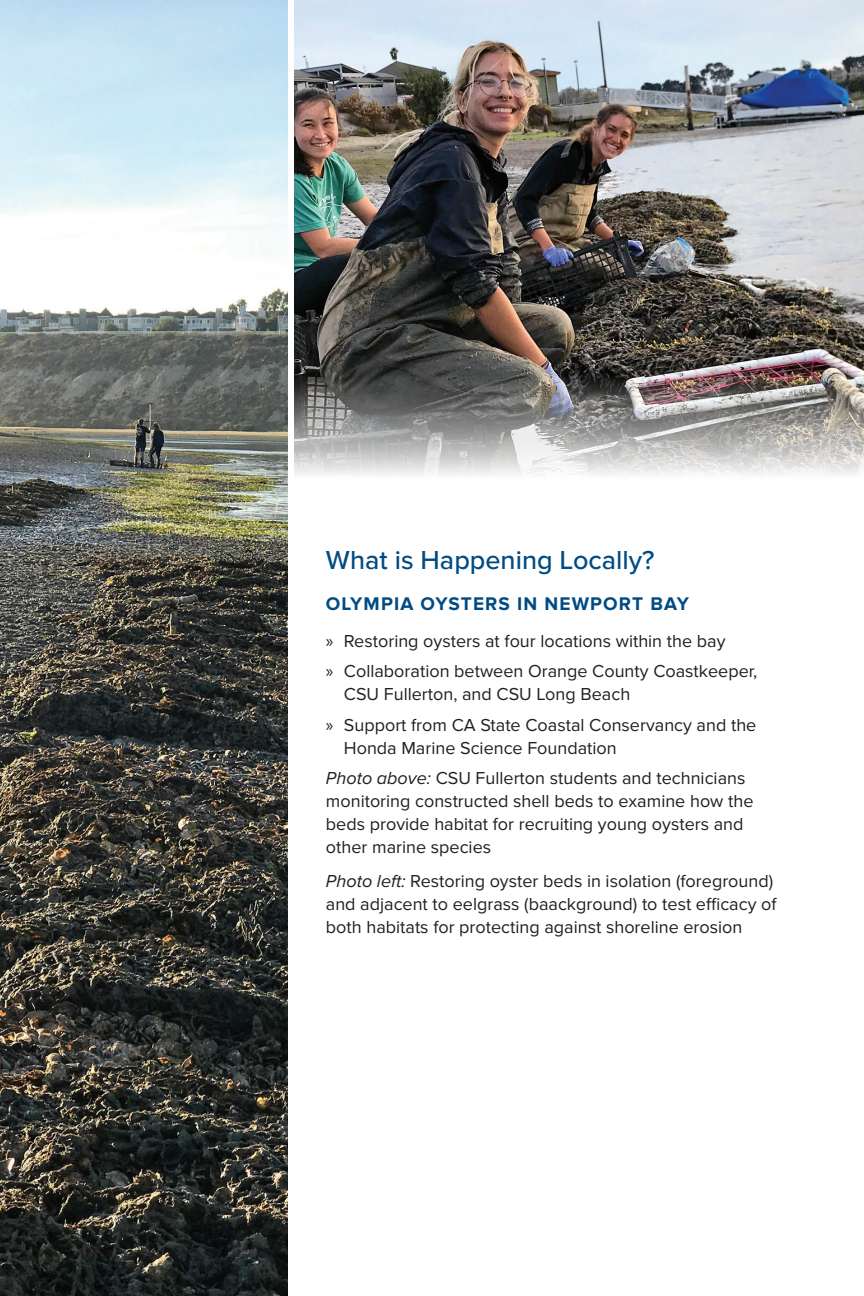
<style>
.page{position:relative;width:864px;height:1296px;background:#fff}
.page>*{position:absolute;margin:0;border:0;box-sizing:border-box;transform-origin:0 0}
.Hed2{font:500 27px "Proxima Nova";color:#004b84}
.subhed1{font:700 19px "Proxima Nova";letter-spacing:.06em;color:#004b84}
.body_text{font:18px/23px "Proxima Nova";color:#231f20}
.s1{font-family:"Myriad Pro"}
.s2{font-style:italic}
</style>
<div class="page">
<img style="left:294px;top:0;width:570px;height:475px">
<img style="left:0;top:0;width:288px;height:1296px">
<p class="Hed2" style="left:326px;top:544px;width:330px">What is Happening Locally?</p>
<p class="subhed1" style="left:326px;top:593px;width:365px">OLYMPIA OYSTERS IN NEWPORT BAY</p>
<p class="body_text" style="left:326px;top:630px;width:401px"><span class="s1">»</span> Restoring oysters at four locations within the bay</p>
<p class="body_text" style="left:344px;top:661px;width:415px;text-indent:-18px"><span class="s1">»</span> Collaboration between Orange County Coastkeeper,<br>CSU Fullerton, and CSU Long Beach</p>
<p class="body_text" style="left:344px;top:714px;width:414px;text-indent:-18px"><span class="s1">»</span> Support from CA State Coastal Conservancy and the<br>Honda Marine Science Foundation</p>
<p class="body_text" style="left:326px;top:767px;width:429px"><span class="s2">Photo above:</span> CSU Fullerton students and technicians monitoring constructed shell beds to examine how the beds provide habitat for recruiting young oysters and other marine species</p>
<p class="body_text" style="left:326px;top:870px;width:452px"><span class="s2">Photo left:</span> Restoring oyster beds in isolation (foreground) and adjacent to eelgrass (baackground) to test efficacy of both habitats for protecting against shoreline erosion</p>
</div>
